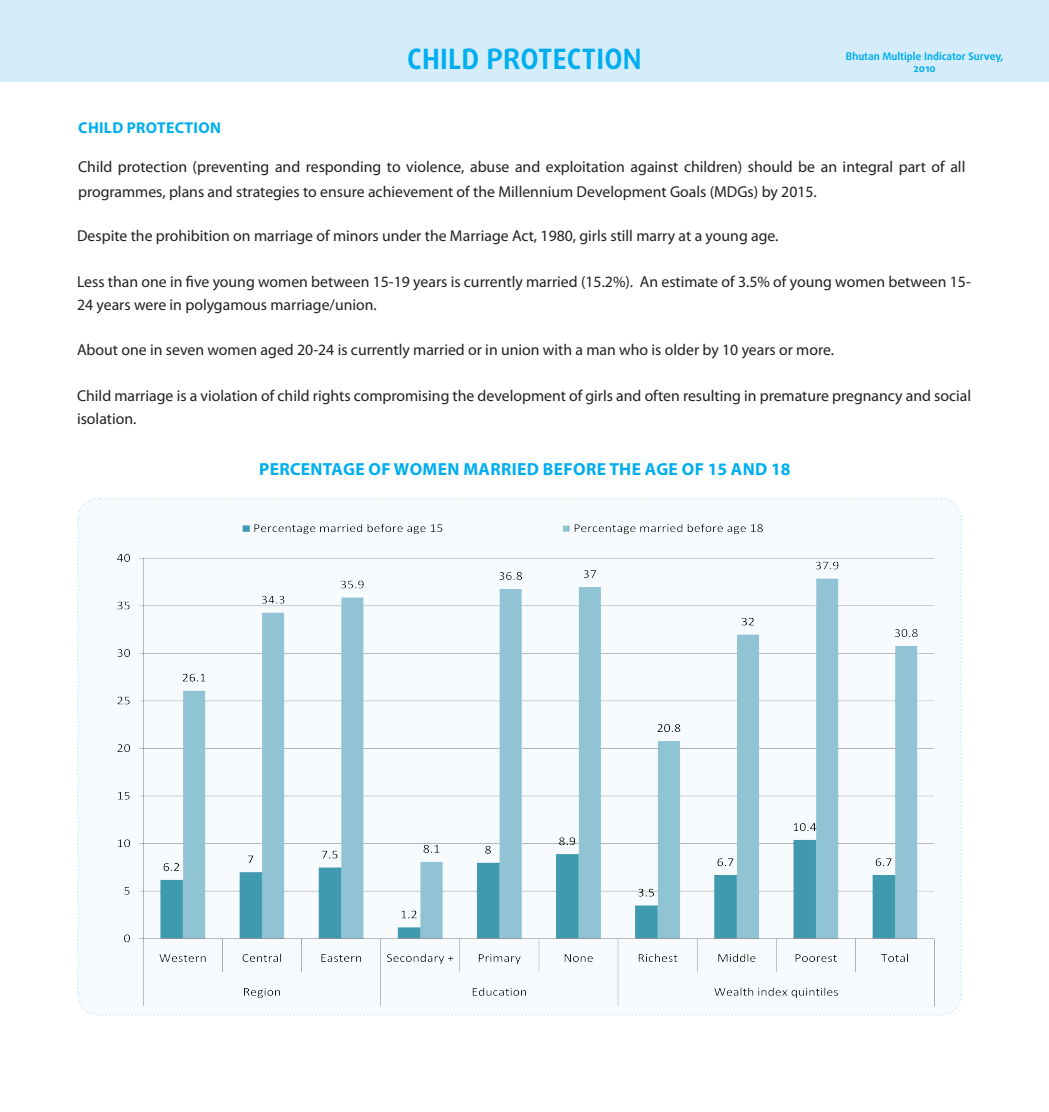
<style>
.page{position:relative;width:1049px;height:1112px;background:#fff}
.page>*{position:absolute;margin:0;border:0;box-sizing:border-box;transform-origin:0 0}
.t1{font:700 28px "Daxline Pro";letter-spacing:.01em;color:#00aeef}
.t2{font:700 17.5px "Myriad Pro";letter-spacing:.02em;color:#00aeef}
.t3{font:15.75px/22.8px "Myriad Pro";color:#231f20}
.t4{font:700 15.75px "Myriad Pro";letter-spacing:.02em;color:#00aeef}
.t5{font:700 10.5px/12.6px "Daxline Pro";color:#00aeef;text-align:center}
</style>
<div class="page">
<div style="left:0;top:0;width:1048px;height:82px;background:#d5edfa"></div>
<svg style="left:77px;top:498px;width:885px;height:518px"></svg>
<p class="t1" style="left:407px;top:41px;width:236px">Child protection</p>
<p class="t5" style="left:845px;top:50px;width:159px">Bhutan Multiple Indicator Survey,<br>2010</p>
<p class="t4" style="left:78px;top:117px;width:144px">CHILD PROTECTION</p>
<p class="t3" style="left:78px;top:154px;width:888px;line-height:24.5px">Child protection (preventing and responding to violence, abuse and exploitation against children) should be an integral part of all programmes, plans and strategies to ensure achievement of the Millennium Development Goals (MDGs) by 2015.</p>
<p class="t3" style="left:77px;top:224px;width:703px">Despite the prohibition on marriage of minors under the Marriage Act, 1980, girls still marry at a young age.</p>
<p class="t3" style="left:77px;top:270px;width:895px">Less than one in five young women between 15-19 years is currently married (15.2%). An estimate of 3.5% of young women between 15-<br>24 years were in polygamous marriage/union.</p>
<p class="t3" style="left:77px;top:338px;width:758px">About one in seven women aged 20-24 is currently married or in union with a man who is older by 10 years or more.</p>
<p class="t3" style="left:77px;top:384px;width:895px">Child marriage is a violation of child rights compromising the development of girls and often resulting in premature pregnancy and social isolation.</p>
<p class="t2" style="left:259px;top:457px;width:533px">PERCENTAGE OF WOMEN MARRIED BEFORE THE AGE OF 15 AND 18</p>
</div>
